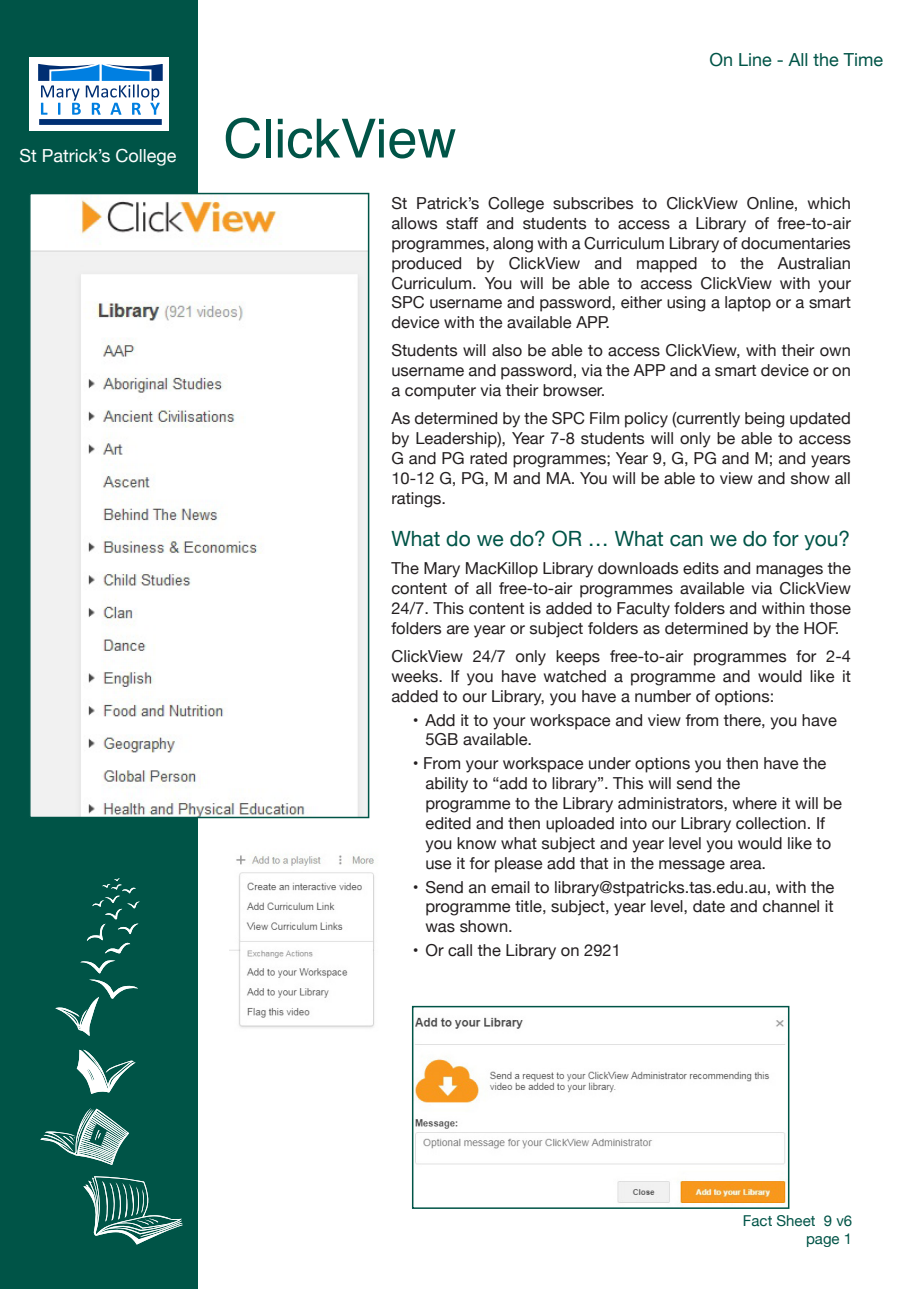
<style>
.page{position:relative;width:919px;height:1289px;background:#fff}
.page>*{position:absolute;margin:0;border:0;box-sizing:border-box;transform-origin:0 0}
.t1{font:54px "Helvetica";color:#005447}
.Body_Text{font:21px "Helvetica Neue";color:#005447}
.t2{font:18px "Helvetica Neue";color:#fff}
.t3{font:18px "Helvetica Neue";color:#005447}
.Body_Text-2{font:16.5px/19.8px "Helvetica Neue";color:#231f20;text-align:justify}
.t4{font:15px "Helvetica Neue";color:#005447}
</style>
<div class="page">
<div style="left:0;top:0;width:198px;height:1288px;background:#005447"></div>
<svg style="left:41px;top:940px;width:142px;height:304px"></svg>
<svg style="left:87px;top:878px;width:53px;height:63px"></svg>
<div style="left:30px;top:57px;width:139px;height:74px;background:#fff"></div>
<svg style="left:38px;top:63px;width:125px;height:52px"></svg>
<div style="left:37px;top:117px;width:127px;height:10px;background:#002f73;border:2px solid #fff"></div>
<img style="left:32px;top:196px;width:334px;height:619px">
<div style="left:29px;top:193px;width:340px;height:625px;border:2px solid #005447"></div>
<img style="left:230px;top:855px;width:145px;height:173px">
<img style="left:415px;top:1017px;width:371px;height:187px">
<div style="left:412px;top:1005px;width:377px;height:203px;border:2px solid #005447"></div>
<p class="t2" style="left:19px;top:142px;width:158px">St Patrick’s College</p>
<h1 class="t1" style="left:223px;top:97px;width:235px">ClickView</h1>
<p class="t3" style="left:709px;top:47px;width:175px">On Line - All the Time</p>
<p class="Body_Text-2" style="left:391px;top:194px;width:461px">St Patrick’s College subscribes to ClickView Online, which allows staff and students to access a Library of free-to-air programmes, along with a Curriculum Library of documentaries produced by ClickView and mapped to the Australian Curriculum. You will be able to access ClickView with your SPC username and password, either using a laptop or a smart device with the available APP.</p>
<p class="Body_Text-2" style="left:391px;top:341px;width:461px">Students will also be able to access ClickView, with their own username and password, via the APP and a smart device or on a computer via their browser.</p>
<p class="Body_Text-2" style="left:391px;top:409px;width:461px">As determined by the SPC Film policy (currently being updated by Leadership), Year 7-8 students will only be able to access G and PG rated programmes; Year 9, G, PG and M; and years 10-12 G, PG, M and MA. You will be able to view and show all ratings.</p>
<p class="Body_Text" style="left:391px;top:523px;width:460px">What do we do? OR … What can we do for you?</p>
<p class="Body_Text-2" style="left:391px;top:559px;width:461px">The Mary MacKillop Library downloads edits and manages the content of all free-to-air programmes available via ClickView 24/7. This content is added to Faculty folders and within those folders are year or subject folders as determined by the HOF.</p>
<p class="Body_Text-2" style="left:391px;top:647px;width:461px">ClickView 24/7 only keeps free-to-air programmes for 2-4 weeks. If you have watched a programme and would like it added to our Library, you have a number of options:</p>
<p class="Body_Text-2" style="left:425px;top:710px;width:413px;text-indent:-13px">• Add it to your workspace and view from there, you have<br>5GB available.</p>
<p class="Body_Text-2" style="left:425px;top:754px;width:418px;text-align:left;text-indent:-13px">• From your workspace under options you then have the ability to “add to library”. This will send the<br>programme to the Library administrators, where it will be edited and then uploaded into our Library collection. If you know what subject and year level you would like to use it for please add that in the message area.</p>
<p class="Body_Text-2" style="left:425px;top:877px;width:410px;text-indent:-13px">• Send an email to library@stpatricks.tas.edu.au, with the programme title, subject, year level, date and channel it was shown.</p>
<p class="Body_Text-2" style="left:412px;top:941px;width:210px">• Or call the Library on 2921</p>
<p class="t4" style="left:742px;top:1209px;width:111px">Fact Sheet 9 v6</p>
<p class="t4" style="left:806px;top:1227px;width:48px">page 1</p>
</div>
